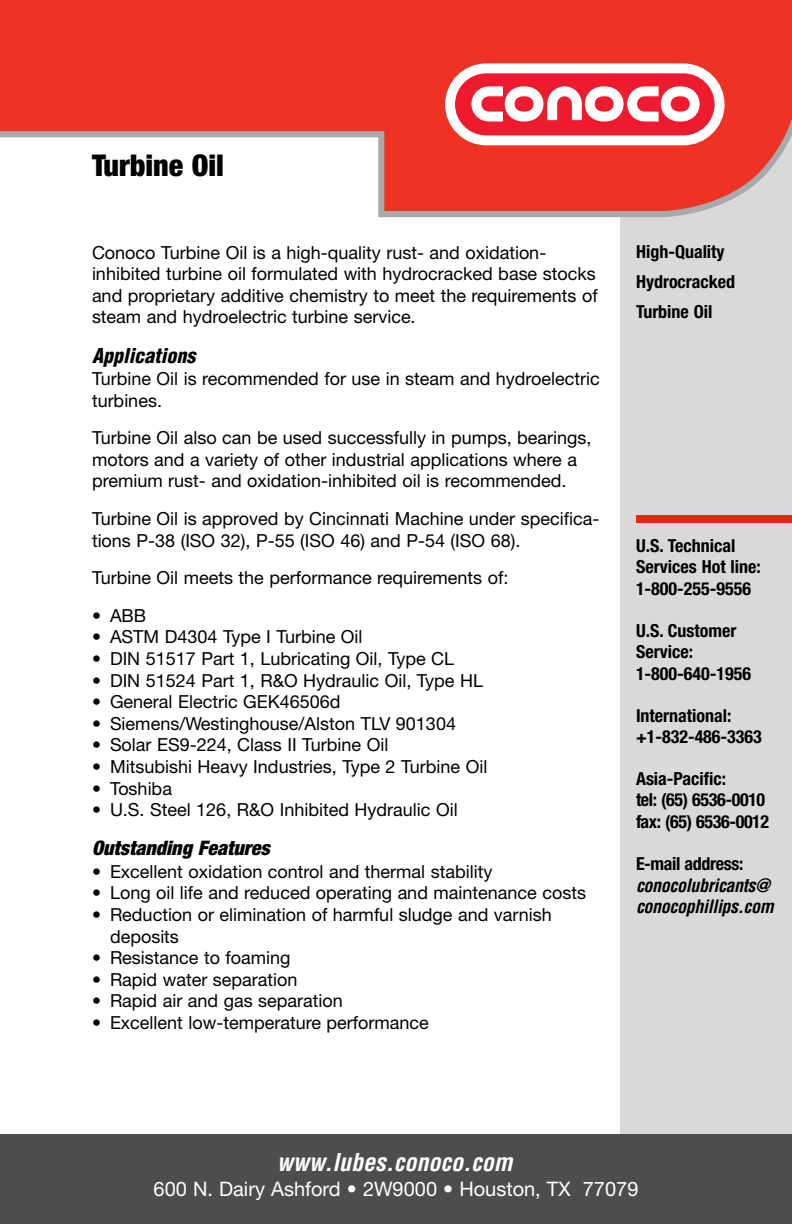
<style>
.page{position:relative;width:792px;height:1224px;background:#fff}
.page>*{position:absolute;margin:0;border:0;box-sizing:border-box;transform-origin:0 0}
.t1{font:900 condensed 30px "Helvetica Neue";color:#000}
.t2{font:italic 700 condensed 24px "Helvetica";color:#fff}
.t3{font:20px "Helvetica Neue";color:#fff}
.t4{font:italic 900 condensed 20px "Helvetica Neue";color:#000}
.t5{font:italic 900 condensed 20px "Helvetica";color:#000}
.t6{font:18px/21.6px "Helvetica Neue";color:#000}
.t7{font:700 condensed 18px/21.6px "Helvetica Neue";color:#000}
.t8{font:700 condensed 18px/21.6px "Helvetica Neue";letter-spacing:-.02em;color:#000}
.t9{font:italic 700 condensed 18px/21.6px "Helvetica";color:#000}
</style>
<div class="page">
<div style="left:620px;top:67px;width:172px;height:1074px;background:#d9d9d9"></div>
<svg style="left:0;top:0;width:792px;height:217px"></svg>
<div style="left:0;top:1134px;width:792px;height:90px;background:#4d4d4d"></div>
<svg style="left:445px;top:63px;width:280px;height:82px"></svg>
<svg style="left:466px;top:81px;width:239px;height:49px"></svg>
<div style="left:636px;top:515px;width:156px;height:8px;background:#e92317"></div>
<h1 class="t1" style="left:92px;top:155px;width:133px">Turbine Oil</h1>
<p class="t6" style="left:92px;top:243px;width:507px">Conoco Turbine Oil is a high-quality rust- and oxidation&shy;inhibited turbine oil formulated with hydrocracked base stocks and proprietary additive chemistry to meet the requirements of steam and hydroelectric turbine service.</p>
<p class="t5" style="left:92px;top:348px;width:109px">Applications</p>
<p class="t6" style="left:92px;top:370px;width:509px">Turbine Oil is recommended for use in steam and hydroelectric turbines.</p>
<p class="t6" style="left:92px;top:429px;width:501px">Turbine Oil also can be used successfully in pumps, bearings, motors and a variety of other industrial applications where a premium rust- and oxidation-inhibited oil is recommended.</p>
<p class="t6" style="left:92px;top:510px;width:509px">Turbine Oil is approved by Cincinnati Machine under specifica&shy;tions P-38 (ISO 32), P-55 (ISO 46) and P-54 (ISO 68).</p>
<p class="t6" style="left:92px;top:569px;width:418px">Turbine Oil meets the performance requirements of:</p>
<p class="t6" style="left:92px;top:606px;width:56px">• ABB</p>
<p class="t6" style="left:92px;top:628px;width:272px">• ASTM D4304 Type I Turbine Oil</p>
<p class="t6" style="left:92px;top:650px;width:364px">• DIN 51517 Part 1, Lubricating Oil, Type CL</p>
<p class="t6" style="left:92px;top:671px;width:393px">• DIN 51524 Part 1, R&amp;O Hydraulic Oil, Type HL</p>
<p class="t6" style="left:92px;top:693px;width:250px">• General Electric GEK46506d</p>
<p class="t6" style="left:92px;top:714px;width:366px">• Siemens/Westinghouse/Alston TLV 901304</p>
<p class="t6" style="left:92px;top:736px;width:298px">• Solar ES9-224, Class II Turbine Oil</p>
<p class="t6" style="left:92px;top:758px;width:397px">• Mitsubishi Heavy Industries, Type 2 Turbine Oil</p>
<p class="t6" style="left:92px;top:779px;width:82px">• Toshiba</p>
<p class="t6" style="left:92px;top:801px;width:367px">• U.S. Steel 126, R&amp;O Inhibited Hydraulic Oil</p>
<p class="t4" style="left:92px;top:841px;width:183px">Outstanding Features</p>
<p class="t6" style="left:92px;top:862px;width:402px">• Excellent oxidation control and thermal stability</p>
<p class="t6" style="left:92px;top:884px;width:496px">• Long oil life and reduced operating and maintenance costs</p>
<p class="t6" style="left:110px;top:906px;width:443px;text-indent:-18px">• Reduction or elimination of harmful sludge and varnish deposits</p>
<p class="t6" style="left:92px;top:949px;width:200px">• Resistance to foaming</p>
<p class="t6" style="left:92px;top:970px;width:207px">• Rapid water separation</p>
<p class="t6" style="left:92px;top:992px;width:252px">• Rapid air and gas separation</p>
<p class="t6" style="left:92px;top:1014px;width:338px">• Excellent low-temperature performance</p>
<p class="t7" style="left:636px;top:239px;width:101px;line-height:30px">High-Quality<br>Hydrocracked<br>Turbine Oil</p>
<p class="t7" style="left:636px;top:536px;width:126px">U.S. Technical<br>Services Hot line:<br>1-800-255-9556</p>
<p class="t7" style="left:636px;top:621px;width:117px">U.S. Customer<br>Service:<br>1-800-640-1956</p>
<p class="t7" style="left:636px;top:706px;width:127px">International: +1-832-486-3363</p>
<p class="t8" style="left:636px;top:769px;width:135px">Asia-Pacific:<br>tel: (65) 6536-0010 fax: (65) 6536-0012</p>
<p class="t8" style="left:636px;top:854px;width:109px">E-mail address:</p>
<p class="t9" style="left:636px;top:876px;width:143px">conocolubricants@ conocophillips.com</p>
<h2 class="t2" style="left:277px;top:1153px;width:241px">www.lubes.conoco.com</h2>
<p class="t3" style="left:154px;top:1182px;width:486px">600 N. Dairy Ashford • 2W9000 • Houston, TX 77079</p>
</div>
